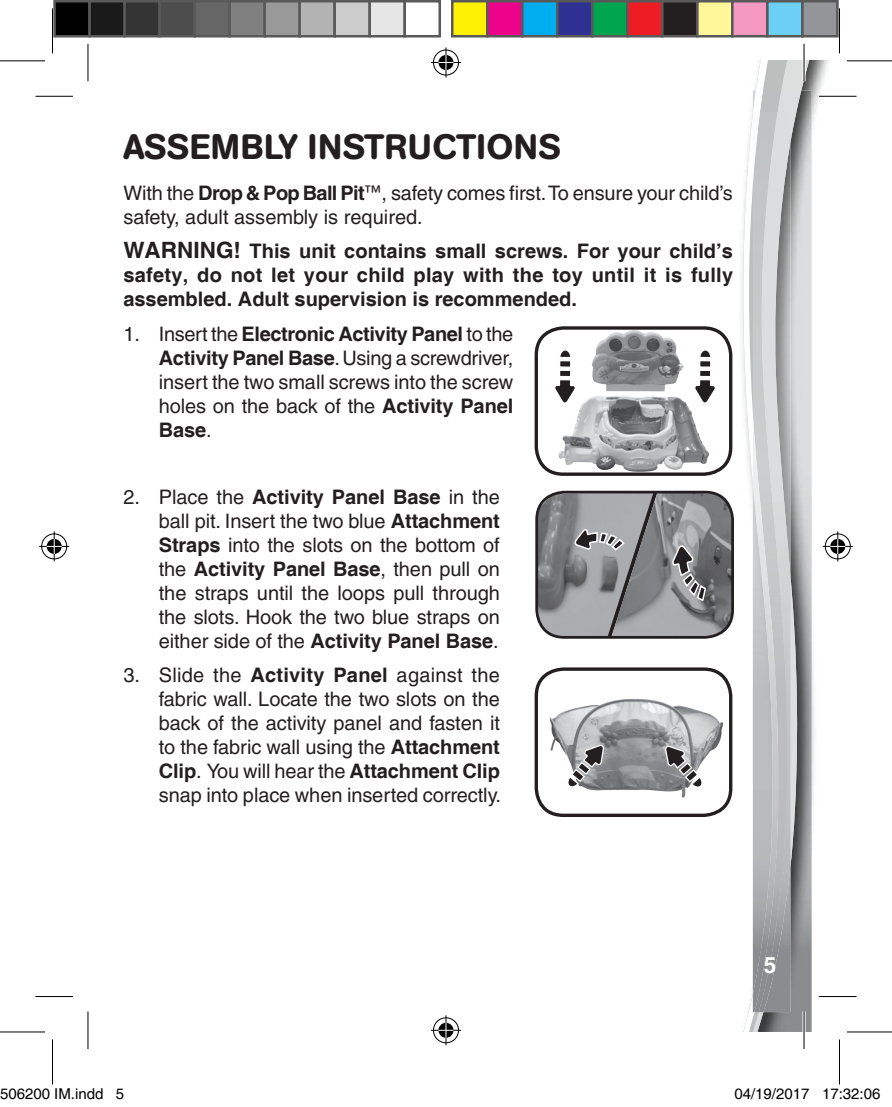
<style>
.page{position:relative;width:892px;height:1107px;background:#fff}
.page>*{position:absolute;margin:0;border:0;box-sizing:border-box;transform-origin:0 0}
.t1{font:500 35px "AG Book Rounded";letter-spacing:.02em;color:#231f20}
.t2{font:700 22.5px "Helvetica";color:#fff}
.t3{font:500 20px/24px "Helvetica";letter-spacing:-.005em;color:#231f20;text-align:justify}
.t4{font:700 20px/24px "Helvetica";color:#231f20;text-align:justify}
.t5{font:15px "Helvetica";color:#000}
.s1{font-weight:700}
.s2{font-size:17.5px}
.s3{font-size:22.5px}
.s4{font-weight:500;font-size:27.5px}
</style>
<div class="page">
<svg style="left:797px;top:61px;width:23px;height:971px"></svg>
<img style="left:801px;top:90px;width:10px;height:942px">
<svg style="left:781px;top:90px;width:20px;height:942px;background:#a2a3a4"></svg>
<img style="left:788px;top:112px;width:2px;height:900px">
<img style="left:781px;top:112px;width:7px;height:900px">
<svg style="left:742px;top:61px;width:39px;height:971px"></svg>
<img style="left:753px;top:112px;width:27px;height:900px">
<img style="left:537px;top:495px;width:34px;height:140px">
<img style="left:708px;top:492px;width:24px;height:143px">
<div style="left:535px;top:491px;width:199px;height:148px;border:3px solid #231f20;border-radius:28px"></div>
<svg style="left:571px;top:492px;width:137px;height:145px;background:#919295"></svg>
<img style="left:538px;top:669px;width:191px;height:145px">
<div style="left:534px;top:667px;width:198px;height:150px;border:3px solid #231f20;border-radius:27px"></div>
<svg style="left:664px;top:744px;width:39px;height:44px;background:#8f8f91"></svg>
<svg style="left:567px;top:743px;width:36px;height:45px;background:#919192"></svg>
<img style="left:554px;top:330px;width:160px;height:142px">
<div style="left:534px;top:326px;width:198px;height:150px;border:3px solid #231f20;border-radius:27px"></div>
<svg style="left:554px;top:349px;width:23px;height:55px"></svg>
<svg style="left:693px;top:349px;width:22px;height:55px"></svg>
<hr style="left:819px;top:95px;width:37px;height:3px;background:#fff">
<hr style="left:819px;top:995px;width:37px;height:3px;background:#fff">
<hr style="left:802px;top:44px;width:3px;height:37px;background:#fff">
<hr style="left:802px;top:1011px;width:3px;height:38px;background:#fff">
<hr style="left:35px;top:96px;width:38px;height:1px;background:#000">
<hr style="left:819px;top:96px;width:37px;height:1px;background:#000">
<hr style="left:35px;top:996px;width:38px;height:1px;background:#000">
<hr style="left:819px;top:996px;width:37px;height:1px;background:#000">
<hr style="left:88px;top:44px;width:1px;height:37px;background:#000">
<hr style="left:88px;top:1011px;width:1px;height:38px;background:#000">
<hr style="left:803px;top:44px;width:1px;height:37px;background:#000">
<hr style="left:803px;top:1011px;width:1px;height:38px;background:#000">
<hr style="left:0;top:60px;width:45px;height:1px;background:#000">
<hr style="left:847px;top:60px;width:45px;height:1px;background:#000">
<hr style="left:0;top:1031px;width:45px;height:1px;background:#000">
<hr style="left:847px;top:1031px;width:45px;height:1px;background:#000">
<hr style="left:52px;top:8px;width:1px;height:45px;background:#000">
<hr style="left:52px;top:1039px;width:1px;height:45px;background:#000">
<hr style="left:839px;top:8px;width:1px;height:45px;background:#000">
<hr style="left:839px;top:1039px;width:1px;height:45px;background:#000">
<div style="left:432px;top:48px;width:28px;height:29px;border:3px solid #fff;border-radius:50%"></div>
<hr style="left:431px;top:61px;width:30px;height:3px;background:#fff">
<hr style="left:444px;top:47px;width:3px;height:30px;background:#fff">
<div style="left:437px;top:53px;width:18px;height:19px;border:3px solid #fff;border-radius:50%"></div>
<div style="left:433px;top:50px;width:26px;height:25px;border:1px solid #000;border-radius:50%"></div>
<hr style="left:431px;top:62px;width:30px;height:1px;background:#000">
<hr style="left:445px;top:47px;width:1px;height:30px;background:#000">
<svg style="left:438px;top:55px;width:15px;height:15px"></svg>
<div style="left:432px;top:1016px;width:28px;height:28px;border:3px solid #fff;border-radius:50%"></div>
<svg style="left:431px;top:1028px;width:30px;height:4px"></svg>
<hr style="left:444px;top:1015px;width:3px;height:30px;background:#fff">
<div style="left:437px;top:1021px;width:18px;height:18px;border:3px solid #fff;border-radius:50%"></div>
<div style="left:433px;top:1017px;width:26px;height:26px;border:1px solid #000;border-radius:50%"></div>
<hr style="left:431px;top:1030px;width:30px;height:1px;background:#000">
<hr style="left:445px;top:1015px;width:1px;height:30px;background:#000">
<svg style="left:438px;top:1022px;width:15px;height:15px"></svg>
<div style="left:40px;top:532px;width:28px;height:28px;border:3px solid #fff;border-radius:50%"></div>
<hr style="left:39px;top:545px;width:30px;height:3px;background:#fff">
<hr style="left:53px;top:531px;width:3px;height:30px;background:#fff">
<div style="left:45px;top:537px;width:18px;height:18px;border:3px solid #fff;border-radius:50%"></div>
<div style="left:41px;top:533px;width:26px;height:26px;border:1px solid #000;border-radius:50%"></div>
<hr style="left:39px;top:546px;width:30px;height:1px;background:#000">
<hr style="left:54px;top:531px;width:1px;height:30px;background:#000">
<svg style="left:47px;top:539px;width:15px;height:15px"></svg>
<div style="left:823px;top:532px;width:28px;height:28px;border:3px solid #fff;border-radius:50%"></div>
<hr style="left:822px;top:545px;width:30px;height:3px;background:#fff">
<hr style="left:836px;top:531px;width:3px;height:30px;background:#fff">
<div style="left:828px;top:537px;width:18px;height:18px;border:3px solid #fff;border-radius:50%"></div>
<div style="left:825px;top:533px;width:25px;height:26px;border:1px solid #000;border-radius:50%"></div>
<hr style="left:822px;top:546px;width:30px;height:1px;background:#000">
<hr style="left:837px;top:531px;width:1px;height:30px;background:#000">
<svg style="left:830px;top:539px;width:15px;height:15px"></svg>
<div style="left:55px;top:1px;width:35px;height:35px;background:#000"></div>
<div style="left:53px;top:0;width:38px;height:37px;border:2px solid #595959"></div>
<div style="left:90px;top:1px;width:35px;height:35px;background:#1a1a1a"></div>
<div style="left:88px;top:0;width:38px;height:37px;border:2px solid #595959"></div>
<div style="left:125px;top:1px;width:35px;height:35px;background:#333"></div>
<div style="left:123px;top:0;width:38px;height:37px;border:2px solid #595959"></div>
<div style="left:160px;top:1px;width:35px;height:35px;background:#4d4d4d"></div>
<div style="left:158px;top:0;width:38px;height:37px;border:2px solid #595959"></div>
<div style="left:195px;top:1px;width:35px;height:35px;background:#666"></div>
<div style="left:193px;top:0;width:38px;height:37px;border:2px solid #595959"></div>
<div style="left:230px;top:1px;width:35px;height:35px;background:#808080"></div>
<div style="left:228px;top:0;width:38px;height:37px;border:2px solid #595959"></div>
<div style="left:265px;top:1px;width:35px;height:35px;background:#999"></div>
<div style="left:263px;top:0;width:38px;height:37px;border:2px solid #595959"></div>
<div style="left:300px;top:1px;width:35px;height:35px;background:#b3b3b3"></div>
<div style="left:298px;top:0;width:38px;height:37px;border:2px solid #595959"></div>
<div style="left:335px;top:1px;width:35px;height:35px;background:#ccc"></div>
<div style="left:333px;top:0;width:38px;height:37px;border:2px solid #595959"></div>
<div style="left:370px;top:1px;width:35px;height:35px;background:#e6e6e6"></div>
<div style="left:368px;top:0;width:38px;height:37px;border:2px solid #595959"></div>
<div style="left:403px;top:0;width:38px;height:37px;border:2px solid #595959"></div>
<div style="left:452px;top:1px;width:35px;height:35px;background:#fff101"></div>
<div style="left:451px;top:0;width:37px;height:37px;border:2px solid #595959"></div>
<div style="left:487px;top:1px;width:35px;height:35px;background:#ed028c"></div>
<div style="left:486px;top:0;width:37px;height:37px;border:2px solid #595959"></div>
<div style="left:522px;top:1px;width:35px;height:35px;background:#00aeef"></div>
<div style="left:521px;top:0;width:37px;height:37px;border:2px solid #595959"></div>
<div style="left:557px;top:1px;width:35px;height:35px;background:#2e3092"></div>
<div style="left:556px;top:0;width:37px;height:37px;border:2px solid #595959"></div>
<div style="left:592px;top:1px;width:35px;height:35px;background:#00a54f"></div>
<div style="left:591px;top:0;width:37px;height:37px;border:2px solid #595959"></div>
<div style="left:627px;top:1px;width:35px;height:35px;background:#ee1d23"></div>
<div style="left:626px;top:0;width:37px;height:37px;border:2px solid #595959"></div>
<div style="left:662px;top:1px;width:35px;height:35px;background:#231f20"></div>
<div style="left:661px;top:0;width:37px;height:37px;border:2px solid #595959"></div>
<div style="left:697px;top:1px;width:35px;height:35px;background:#fff79a"></div>
<div style="left:696px;top:0;width:37px;height:37px;border:2px solid #595959"></div>
<div style="left:732px;top:1px;width:35px;height:35px;background:#f499c2"></div>
<div style="left:731px;top:0;width:37px;height:37px;border:2px solid #595959"></div>
<div style="left:767px;top:1px;width:35px;height:35px;background:#6bcff6"></div>
<div style="left:766px;top:0;width:37px;height:37px;border:2px solid #595959"></div>
<div style="left:802px;top:1px;width:35px;height:35px;background:#939598"></div>
<div style="left:801px;top:0;width:37px;height:37px;border:2px solid #595959"></div>
<h1 class="t1" style="left:123px;top:126px;width:439px">ASSEMBLY INSTRUCTIONS</h1>
<p class="t3" style="left:123px;top:181px;width:611px">With the <span class="s1">Drop &amp; Pop Ball Pit</span><span class="s2">™</span>, safety comes first. To ensure your child’s safety, adult assembly is required.</p>
<p class="t4" style="left:123px;top:240px;width:611px"><span class="s3">WARNING!</span> This unit contains small screws. For your child’s safety, do not let your child play with the toy until it is fully assembled. Adult supervision is recommended.</p>
<p class="t3" style="left:159px;top:322px;width:356px;text-indent:-35px">1. Insert the <span class="s1">Electronic Activity Panel</span> to the <span class="s1">Activity Panel Base</span>. Using a screwdriver, insert the two small screws into the screw holes on the back of the <span class="s1">Activity Panel Base</span>.</p>
<p class="t3" style="left:159px;top:484px;width:343px;text-indent:-35px">2. Place the <span class="s1">Activity Panel Base</span> in the ball pit. Insert the two blue <span class="s1">Attachment Straps</span> into the slots on the bottom of the <span class="s1">Activity Panel Base</span>, then pull on the straps until the loops pull through the slots. Hook the two blue straps on either side of the <span class="s1">Activity Panel Base</span>.</p>
<p class="t3" style="left:159px;top:663px;width:344px;text-indent:-35px">3. Slide the <span class="s1">Activity Panel</span> against the fabric wall. Locate the two slots on the back of the activity panel and fasten it to the fabric wall using the <span class="s1">Attachment Clip</span>. You will hear the <span class="s1">Attachment Clip </span>snap into place when inserted correctly.</p>
<p class="t2" style="left:763px;top:951px;width:23px">5<span class="s4">5</span></p>
<p class="t5" style="left:0;top:1085px;width:126px">506200 IM.indd 5</p>
<p class="t5" style="left:734px;top:1085px;width:147px">04/19/2017 17:32:06</p>
</div>
